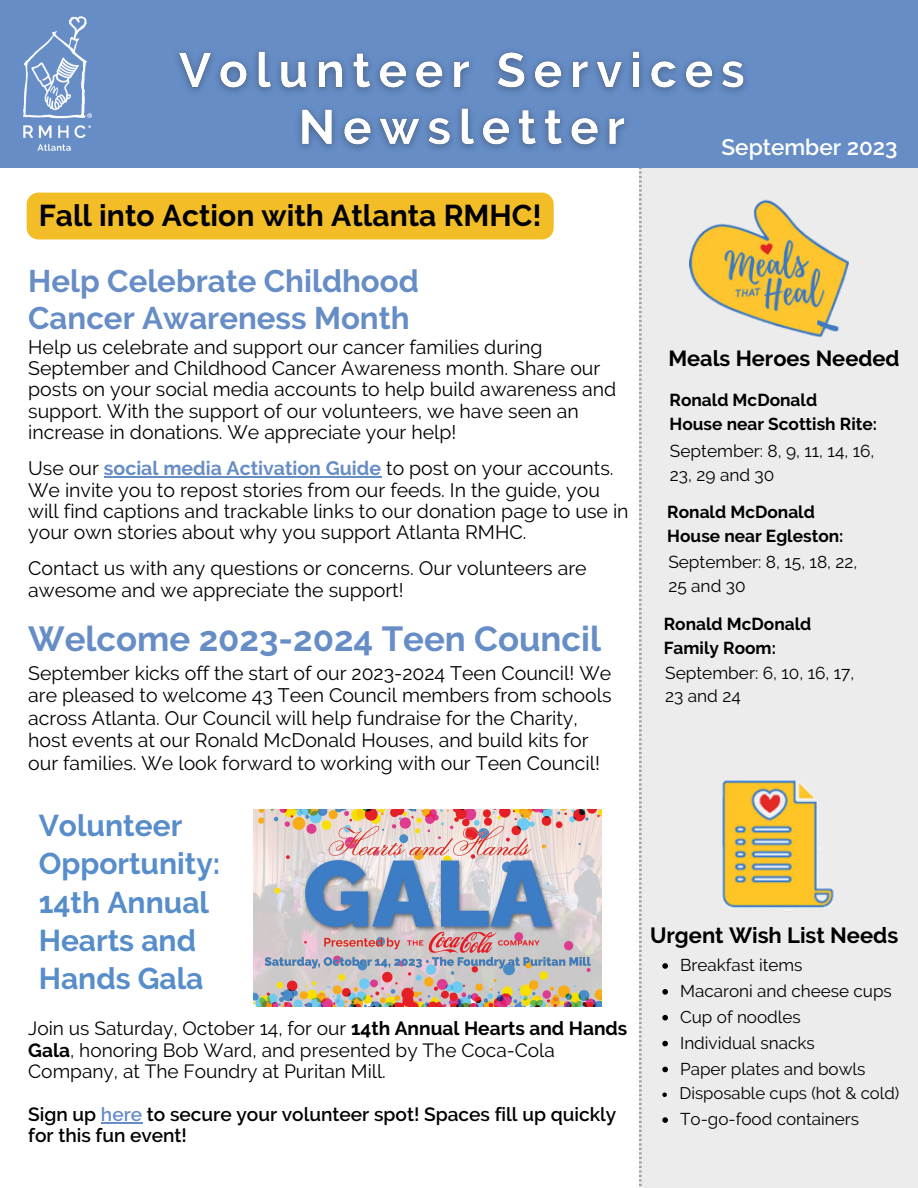
<style>
.page{position:relative;width:918px;height:1188px;background:#fff}
.page>*{position:absolute;margin:0;border:0;box-sizing:border-box;transform-origin:0 0}
.t1{font:700 34.8px "Raleway";color:#668dc6}
.t2{font:700 31.2px "Raleway";color:#668dc6}
.t3{font:700 30px/38.2px "Raleway";color:#568dca}
.t4{font:700 30px "Raleway";color:#000}
.t5{font:600 22.5px "Raleway";color:#fff}
.t6{font:700 21.9px "Raleway";color:#000}
.t7{font:700 21.75px "Raleway";color:#000}
.t8{font:19.5px/21.3px "Raleway";color:#000}
.t9{font:19.05px/21.3px "Raleway";color:#000}
.t10{font:600 19.05px/21.3px "Raleway";color:#000}
.t11{font:700 17.25px "Raleway";color:#000}
.t12{font:17.25px/23.7px "Raleway";color:#000}
.t13{font:17.1px "Raleway";color:#000}
.t14{font:16.65px "Raleway";color:#000}
.s1{font-weight:700;color:#668dc6}
.s2{font-weight:700}
.s3{color:#668dc6}
</style>
<div class="page">
<div style="left:639px;top:168px;width:279px;height:1020px;background:#ececec"></div>
<div style="left:0;top:0;width:918px;height:168px;background:#668dc6"></div>
<img style="left:24px;top:17px;width:67px;height:134px">
<img style="left:690px;top:189px;width:158px;height:150px">
<img style="left:722px;top:781px;width:112px;height:130px">
<img style="left:253px;top:809px;width:349px;height:197px">
<hr style="left:104px;top:476px;width:277px;height:1px;background:#668dc6">
<img style="left:177px;top:51px;width:569px;height:99px">
<div style="left:27px;top:193px;width:527px;height:46px;background:#f2bd27;border-radius:12px"></div>
<svg style="left:662px;top:963px;width:6px;height:6px"></svg>
<svg style="left:662px;top:989px;width:6px;height:6px"></svg>
<svg style="left:662px;top:1015px;width:6px;height:6px"></svg>
<svg style="left:662px;top:1041px;width:6px;height:5px"></svg>
<svg style="left:662px;top:1067px;width:6px;height:5px"></svg>
<svg style="left:662px;top:1093px;width:5px;height:4px"></svg>
<svg style="left:662px;top:1117px;width:6px;height:6px"></svg>
<hr style="left:101px;top:1122px;width:41px;height:1px;background:#668dc6">
<p class="t4" style="left:39px;top:197px;width:505px">Fall into Action with Atlanta RMHC!</p>
<p class="t2" style="left:28px;top:262px;width:392px">Help Celebrate Childhood</p>
<p class="t2" style="left:28px;top:300px;width:383px">Cancer Awareness Month</p>
<p class="t8" style="left:28px;top:336px;width:590px">Help us celebrate and support our cancer families during September and Childhood Cancer Awareness month. Share our posts on your social media accounts to help build awareness and support. With the support of our volunteers, we have seen an increase in donations. We appreciate your help!</p>
<p class="t8" style="left:28px;top:458px;width:602px">Use our <span class="s1">social media Activation Guide</span> to post on your accounts.<br>We invite you to repost stories from our feeds. In the guide, you will find captions and trackable links to our donation page to use in your own stories about why you support Atlanta RMHC.</p>
<p class="t8" style="left:28px;top:558px;width:560px">Contact us with any questions or concerns. Our volunteers are awesome and we appreciate the support!</p>
<p class="t1" style="left:28px;top:619px;width:574px">Welcome 2023-2024 Teen Council</p>
<p class="t8" style="left:28px;top:661px;width:585px;line-height:22.5px">September kicks off the start of our 2023-2024 Teen Council! We are pleased to welcome 43 Teen Council members from schools across Atlanta. Our Council will help fundraise for the Charity, host events at our Ronald McDonald Houses, and build kits for our families. We look forward to working with our Teen Council!</p>
<p class="t3" style="left:39px;top:806px;width:183px">Volunteer<br>Opportunity:</p>
<p class="t3" style="left:39px;top:883px;width:172px">14th Annual<br>Hearts and<br>Hands Gala</p>
<p class="t9" style="left:28px;top:1018px;width:601px">Join us Saturday, October 14, for our <span class="s2">14th Annual Hearts and Hands<br>Gala</span>, honoring Bob Ward, and presented by The Coca-Cola<br>Company, at The Foundry at Puritan Mill.</p>
<p class="t10" style="left:28px;top:1104px;width:590px">Sign up <span class="s3">here</span> to secure your volunteer spot! Spaces fill up quickly for this fun event!</p>
<p class="t5" style="left:722px;top:134px;width:177px">September 2023</p>
<p class="t7" style="left:668px;top:345px;width:233px">Meals Heroes Needed</p>
<p class="t11" style="left:670px;top:390px;width:149px">Ronald McDonald</p>
<p class="t11" style="left:670px;top:414px;width:209px">House near Scottish Rite:</p>
<p class="t12" style="left:670px;top:439px;width:206px">September: 8, 9, 11, 14, 16,<br>23, 29 and 30</p>
<p class="t11" style="left:667px;top:502px;width:149px">Ronald McDonald</p>
<p class="t11" style="left:667px;top:525px;width:178px">House near Egleston:</p>
<p class="t12" style="left:668px;top:550px;width:191px">September: 8, 15, 18, 22,</p>
<p class="t12" style="left:668px;top:574px;width:79px">25 and 30</p>
<p class="t11" style="left:664px;top:614px;width:149px">Ronald McDonald</p>
<p class="t11" style="left:664px;top:637px;width:114px">Family Room:</p>
<p class="t12" style="left:665px;top:661px;width:191px">September: 6, 10, 16, 17,</p>
<p class="t12" style="left:665px;top:684px;width:77px">23 and 24</p>
<p class="t6" style="left:650px;top:923px;width:250px">Urgent Wish List Needs</p>
<p class="t13" style="left:680px;top:955px;width:124px">Breakfast items</p>
<p class="t13" style="left:680px;top:981px;width:213px">Macaroni and cheese cups</p>
<p class="t13" style="left:680px;top:1007px;width:122px">Cup of noodles</p>
<p class="t13" style="left:680px;top:1033px;width:136px">Individual snacks</p>
<p class="t13" style="left:680px;top:1058px;width:187px">Paper plates and bowls</p>
<p class="t14" style="left:680px;top:1084px;width:221px">Disposable cups (hot &amp; cold)</p>
<p class="t13" style="left:680px;top:1109px;width:181px">To-go-food containers</p>
</div>
